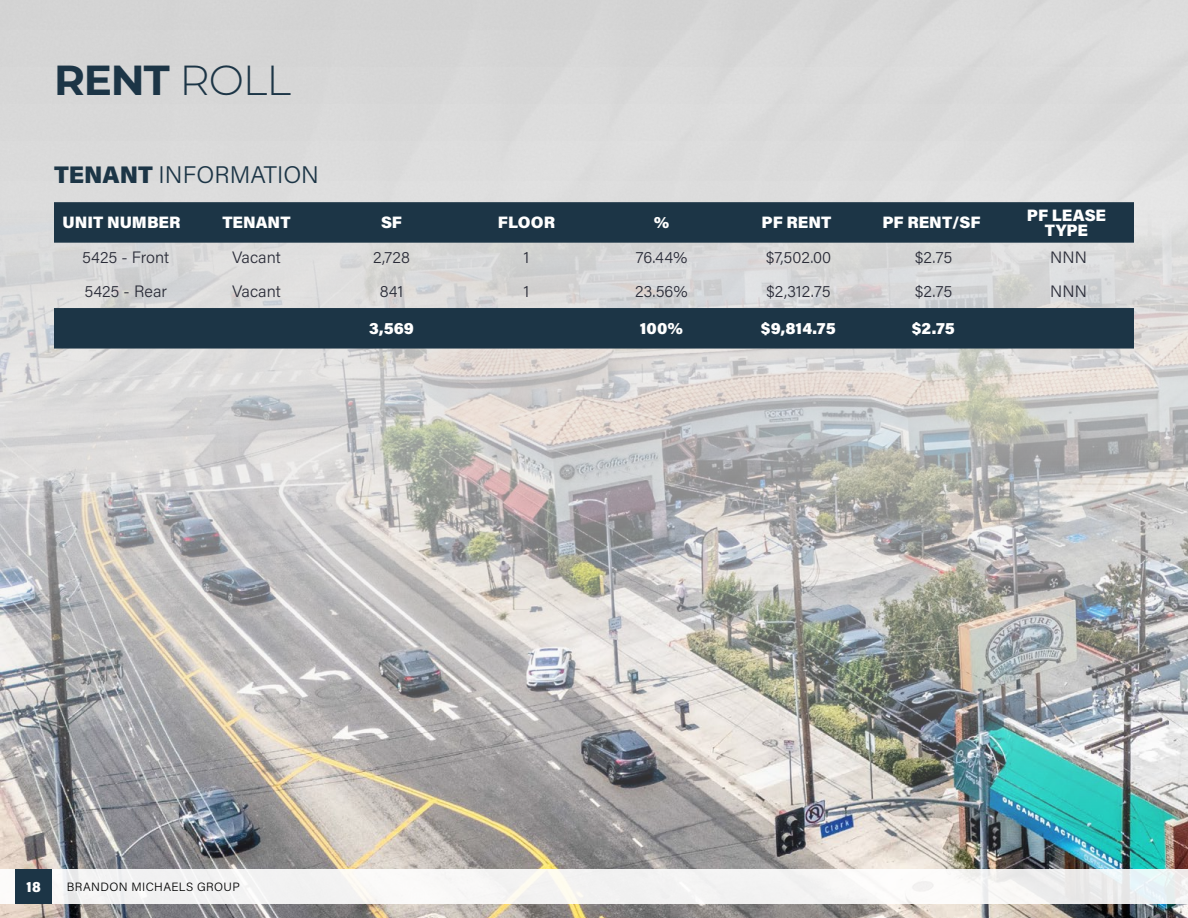
<style>
.page{position:relative;width:1188px;height:918px;background:#fff}
.page>*{position:absolute;margin:0;border:0;box-sizing:border-box;transform-origin:0 0}
.t1{font:700 42px "Montserrat";color:#1c3546}
.t2{font:300 24px "Acumin Pro";color:#1c3546}
.t3{font:300 16.5px "Acumin Pro";color:#2a2c38}
.t4{font:900 16.5px/14.9px "Acumin Pro";color:#fff;text-align:center}
.t5{font:900 15px "Acumin Pro Semi Cond";color:#fff}
.t6{font:300 12px "Acumin Pro";letter-spacing:.035em;color:#000}
.s1{font-weight:300}
.s2{font-weight:900}
</style>
<div class="page">
<img style="left:0;top:211px;width:1188px;height:707px">
<div style="left:54px;top:202px;width:1080px;height:41px;background:#1c3546"></div>
<div style="left:54px;top:308px;width:1080px;height:41px;background:#1c3546"></div>
<div style="left:0;top:869px;width:1188px;height:35px;background:#f3f3f3"></div>
<div style="left:16px;top:869px;width:36px;height:35px;background:#1c3546"></div>
<h1 class="t1" style="left:54px;top:49px;width:239px">RENT <span class="s1">ROLL</span></h1>
<h2 class="t2" style="left:54px;top:158px;width:267px"><span class="s2">TENANT</span> INFORMATION</h2>
<p class="t4" style="left:63px;top:214px;width:119px">UNIT NUMBER</p>
<p class="t4" style="left:222px;top:214px;width:70px">TENANT</p>
<p class="t4" style="left:381px;top:214px;width:22px">SF</p>
<p class="t4" style="left:498px;top:214px;width:59px">FLOOR</p>
<p class="t4" style="left:654px;top:214px;width:17px">%</p>
<p class="t4" style="left:762px;top:214px;width:71px">PF RENT</p>
<p class="t4" style="left:882px;top:214px;width:100px">PF RENT/SF</p>
<p class="t4" style="left:1027px;top:207px;width:81px">PF LEASE<br>TYPE</p>
<p class="t3" style="left:82px;top:246px;width:89px">5425 - Front</p>
<p class="t3" style="left:232px;top:246px;width:50px">Vacant</p>
<p class="t3" style="left:373px;top:246px;width:38px">2,728</p>
<p class="t3" style="left:524px;top:246px;width:7px">1</p>
<p class="t3" style="left:636px;top:246px;width:53px">76.44%</p>
<p class="t3" style="left:766px;top:246px;width:67px">$7,502.00</p>
<p class="t3" style="left:915px;top:246px;width:39px">$2.75</p>
<p class="t3" style="left:1050px;top:246px;width:38px">NNN</p>
<p class="t3" style="left:84px;top:280px;width:84px">5425 - Rear</p>
<p class="t3" style="left:232px;top:280px;width:50px">Vacant</p>
<p class="t3" style="left:380px;top:280px;width:25px">841</p>
<p class="t3" style="left:524px;top:280px;width:7px">1</p>
<p class="t3" style="left:635px;top:280px;width:54px">23.56%</p>
<p class="t3" style="left:767px;top:280px;width:66px">$2,312.75</p>
<p class="t3" style="left:915px;top:280px;width:39px">$2.75</p>
<p class="t3" style="left:1050px;top:280px;width:38px">NNN</p>
<p class="t4" style="left:369px;top:320px;width:46px">3,569</p>
<p class="t4" style="left:640px;top:320px;width:45px">100%</p>
<p class="t4" style="left:761px;top:320px;width:76px">$9,814.75</p>
<p class="t4" style="left:912px;top:320px;width:45px">$2.75</p>
<p class="t5" style="left:27px;top:876px;width:16px">18</p>
<p class="t6" style="left:67px;top:878px;width:175px">BRANDON MICHAELS GROUP</p>
</div>
